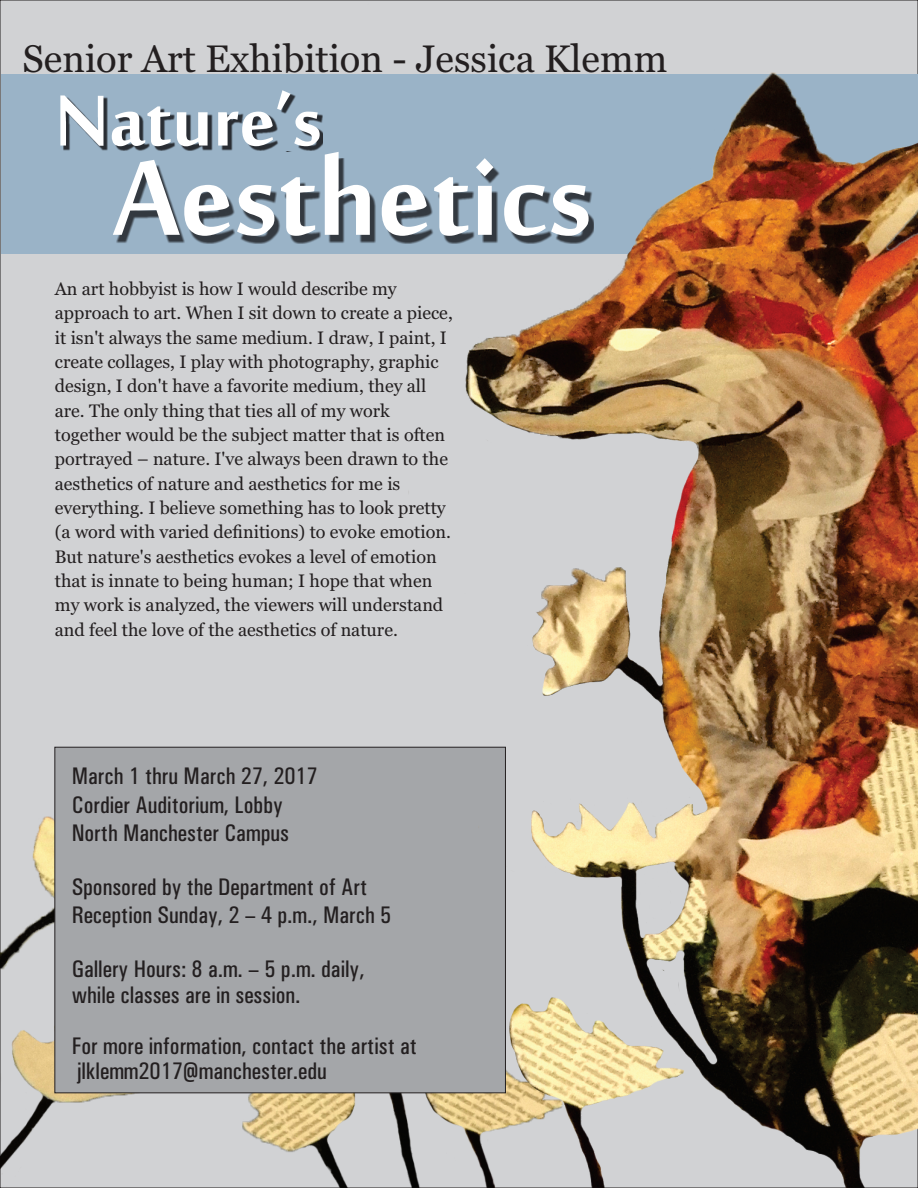
<style>
.page{position:relative;width:918px;height:1188px;background:#fff}
.page>*{position:absolute;margin:0;border:0;box-sizing:border-box;transform-origin:0 0}
.t1{font:162.75px "Mool Boran";color:#fff}
.t2{font:110.55px "Mool Boran";color:#fff}
.t3{font:38.25px "Georgia";color:#231f20}
.t4{font:500 condensed 24px/28.3px "Univers";color:#231f20}
.t5{font:18px/24.3px "Georgia";color:#231f20}
</style>
<div class="page">
<div style="left:0;top:0;width:367px;height:1188px;background:#d1d2d4"></div>
<div style="left:1px;top:74px;width:917px;height:180px;background:#9ab3c7"></div>
<div style="left:63px;top:94px;width:260px;height:57px;background:#231f20;opacity:.85"></div>
<div style="left:116px;top:158px;width:478px;height:86px;background:#231f20;opacity:.77"></div>
<img style="left:1px;top:794px;width:366px;height:394px">
<div style="left:54px;top:746px;width:313px;height:348px;background:#a4a6a9"></div>
<img style="left:367px;top:0;width:551px;height:1188px">
<h3 class="t3" style="left:23px;top:43px;width:646px">Senior Art Exhibition - Jessica Klemm</h3>
<h2 class="t2" style="left:55px;top:43px;width:269px">Nature’s</h2>
<h1 class="t1" style="left:113px;top:83px;width:481px">Aesthetics</h1>
<p class="t5" style="left:55px;top:278px;width:400px">An art hobbyist is how I would describe my approach to art. When I sit down to create a piece, it isn't always the same medium. I draw, I paint, I create collages, I play with photography, graphic design, I don't have a favorite medium, they all are. The only thing that ties all of my work together would be the subject matter that is often portrayed – nature. I've always been drawn to the aesthetics of nature and aesthetics for me is everything. I believe something has to look pretty (a word with varied definitions) to evoke emotion.<br>But nature's aesthetics evokes a level of emotion that is innate to being human; I hope that when my work is analyzed, the viewers will understand and feel the love of the aesthetics of nature.</p>
<h3 class="t4" style="left:72px;top:764px;width:248px">March 1 thru March 27, 2017<br>Cordier Auditorium, Lobby<br>North Manchester Campus</h3>
<h3 class="t4" style="left:72px;top:875px;width:321px">Sponsored by the Department of Art<br>Reception Sunday, 2 – 4 p.m., March 5</h3>
<h3 class="t4" style="left:72px;top:958px;width:294px;line-height:25.5px">Gallery Hours: 8 a.m. – 5 p.m. daily, while classes are in session.</h3>
<h3 class="t4" style="left:72px;top:1035px;width:347px;line-height:25.5px">For more information, contact the artist at jlklemm2017@manchester.edu</h3>
</div>
